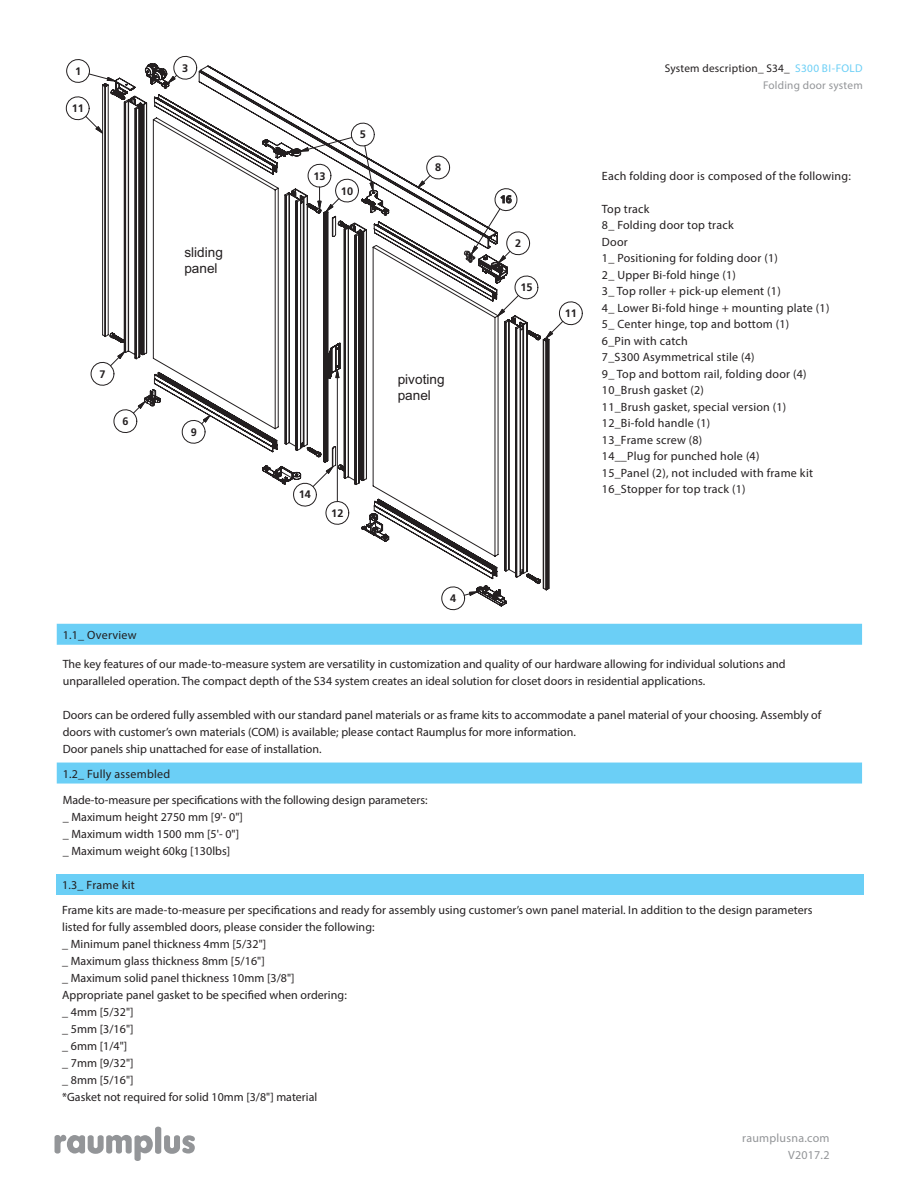
<style>
.page{position:relative;width:918px;height:1188px;background:#fff}
.page>*{position:absolute;margin:0;border:0;box-sizing:border-box;transform-origin:0 0}
.t1{font:13.65px/16.4px "Arial";color:#231f20}
.t2{font:12px/16.5px "Myriad Pro";letter-spacing:.005em;color:#231f20}
.t3{font:12px/17px "Myriad Pro";letter-spacing:.02em;color:#939598;text-align:right}
.t4{font:700 11.55px/16.4px "Frutiger LT";color:#231f20}
.t5{font:11.25px/17px "Myriad Pro";letter-spacing:.02em;color:#231f20;text-align:right}
.t6{font:700 10.95px "Frutiger LT";color:#231f20}
.t7{font:700 10.5px "Frutiger LT";color:#231f20}
.s1{color:#6bcff6}
.s2{color:#939598}
</style>
<div class="page">
<svg style="left:55px;top:1127px;width:140px;height:34px"></svg>
<div style="left:56px;top:874px;width:807px;height:21px;background:#6bcff6"></div>
<svg style="left:57px;top:624px;width:805px;height:160px"></svg>
<svg style="left:65px;top:63px;width:485px;height:544px"></svg>
<svg style="left:66px;top:59px;width:50px;height:27px"></svg>
<svg style="left:167px;top:55px;width:30px;height:29px"></svg>
<svg style="left:66px;top:93px;width:38px;height:41px"></svg>
<svg style="left:114px;top:401px;width:32px;height:35px"></svg>
<svg style="left:442px;top:583px;width:37px;height:28px"></svg>
<svg style="left:336px;top:369px;width:3px;height:9px"></svg>
<hr style="left:337px;top:378px;width:1px;height:124px;background:#231f20">
<svg style="left:91px;top:351px;width:34px;height:38px"></svg>
<svg style="left:417px;top:153px;width:33px;height:36px"></svg>
<svg style="left:182px;top:415px;width:29px;height:32px"></svg>
<svg style="left:299px;top:119px;width:76px;height:93px"></svg>
<svg style="left:545px;top:298px;width:38px;height:41px"></svg>
<svg style="left:497px;top:272px;width:41px;height:45px"></svg>
<svg style="left:293px;top:466px;width:56px;height:62px"></svg>
<svg style="left:464px;top:184px;width:66px;height:79px"></svg>
<div style="left:184px;top:246px;width:65px;height:30px;background:#fff"></div>
<div style="left:398px;top:373px;width:74px;height:33px;background:#fff"></div>
<p class="t6" style="left:75px;top:65px;width:8px">1</p>
<p class="t6" style="left:182px;top:61px;width:8px">3</p>
<p class="t6" style="left:72px;top:102px;width:14px">11</p>
<p class="t6" style="left:100px;top:367px;width:8px">7</p>
<p class="t6" style="left:122px;top:415px;width:8px">6</p>
<p class="t1" style="left:184px;top:244px;width:40px">sliding panel</p>
<p class="t6" style="left:191px;top:426px;width:8px">9</p>
<p class="t6" style="left:313px;top:169px;width:14px">13</p>
<p class="t6" style="left:360px;top:128px;width:8px">5</p>
<p class="t6" style="left:341px;top:184px;width:14px">10</p>
<p class="t6" style="left:435px;top:161px;width:8px">8</p>
<p class="t6" style="left:299px;top:488px;width:14px">14</p>
<p class="t6" style="left:331px;top:506px;width:14px">12</p>
<p class="t1" style="left:398px;top:371px;width:48px">pivoting panel</p>
<p class="t6" style="left:450px;top:592px;width:8px">4</p>
<p class="t7" style="left:500px;top:193px;width:13px">16</p>
<p class="t6" style="left:515px;top:237px;width:8px">2</p>
<p class="t6" style="left:520px;top:281px;width:14px">15</p>
<p class="t5" style="left:665px;top:60px;width:199px">System description_ S34_ <span class="s1">S300 BI-FOLD<br></span><span class="s2">Folding door system</span></p>
<p class="t6" style="left:565px;top:307px;width:14px">11</p>
<p class="t2" style="left:602px;top:167px;width:250px">Each folding door is composed of the following:</p>
<p class="t2" style="left:602px;top:200px;width:229px">Top track<br>8_ Folding door top track<br>Door<br>1_ Positioning for folding door (1)<br>2_ Upper Bi-fold hinge (1)<br>3_ Top roller + pick-up element (1)<br>4_ Lower Bi-fold hinge + mounting plate (1)<br>5_ Center hinge, top and bottom (1)<br>6_Pin with catch<br>7_S300 Asymmetrical stile (4)<br>9_ Top and bottom rail, folding door (4)<br>10_Brush gasket (2)<br>11_Brush gasket, special version (1)<br>12_Bi-fold handle (1)<br>13_Frame screw (8)<br>14__Plug for punched hole (4)<br>15_Panel (2), not included with frame kit<br>16_Stopper for top track (1)</p>
<p class="t2" style="left:63px;top:626px;width:75px">1.1_ Overview</p>
<p class="t2" style="left:63px;top:655px;width:724px;line-height:17px">The key features of our made-to-measure system are versatility in customization and quality of our hardware allowing for individual solutions and unparalleled operation. The compact depth of the S34 system creates an ideal solution for closet doors in residential applications.</p>
<p class="t2" style="left:63px;top:706px;width:760px;line-height:17px">Doors can be ordered fully assembled with our standard panel materials or as frame kits to accommodate a panel material of your choosing. Assembly of doors with customer’s own materials (COM) is available; please contact Raumplus for more information.<br>Door panels ship unattached for ease of installation.</p>
<p class="t2" style="left:63px;top:760px;width:366px;line-height:26.1px">1.2_ Fully assembled<br>Made-to-measure per specifications with the following design parameters:</p>
<p class="t2" style="left:63px;top:808px;width:182px;line-height:17px">_ Maximum height 2750 mm [9'- 0"] _ Maximum width 1500 mm [5'- 0"] _ Maximum weight 60kg [130lbs]</p>
<p class="t4" style="left:75px;top:631px;width:42px">OBJECT</p>
<p class="t4" style="left:92px;top:664px;width:8px">2<br>3</p>
<p class="t4" style="left:173px;top:681px;width:53px">10.02.210</p>
<p class="t4" style="left:92px;top:713px;width:8px">5</p>
<p class="t4" style="left:173px;top:713px;width:53px">10.02.300</p>
<p class="t4" style="left:309px;top:713px;width:80px">hinge set S300</p>
<p class="t4" style="left:92px;top:730px;width:8px">6</p>
<p class="t4" style="left:173px;top:730px;width:53px">10.02.255</p>
<p class="t4" style="left:92px;top:746px;width:8px">7</p>
<p class="t4" style="left:173px;top:746px;width:53px">15.51.0xx</p>
<p class="t4" style="left:92px;top:762px;width:8px">8</p>
<p class="t4" style="left:89px;top:795px;width:14px">10</p>
<p class="t4" style="left:173px;top:795px;width:53px">10.07.020</p>
<p class="t4" style="left:309px;top:795px;width:116px">dust excluding brush</p>
<p class="t4" style="left:89px;top:811px;width:14px">11</p>
<p class="t4" style="left:173px;top:812px;width:53px">10.07.520</p>
<p class="t4" style="left:89px;top:828px;width:14px">12</p>
<p class="t4" style="left:173px;top:828px;width:53px">10.01.807</p>
<p class="t4" style="left:89px;top:844px;width:14px">13</p>
<p class="t4" style="left:173px;top:844px;width:53px">10.07.012</p>
<p class="t4" style="left:89px;top:877px;width:14px">15</p>
<p class="t2" style="left:62px;top:872px;width:752px;line-height:25.5px">1.3_ Frame kit<br>Frame kits are made-to-measure per specifications and ready for assembly using customer’s own panel material. In addition to the design parameters</p>
<p class="t2" style="left:62px;top:918px;width:314px;line-height:17px">listed for fully assembled doors, please consider the following: _ Minimum panel thickness 4mm [5/32"]<br>_ Maximum glass thickness 8mm [5/16"]<br>_ Maximum solid panel thickness 10mm [3/8"]<br>Appropriate panel gasket to be specified when ordering:<br>_ 4mm [5/32"]<br>_ 5mm [3/16"]<br>_ 6mm [1/4"]<br>_ 7mm [9/32"]<br>_ 8mm [5/16"]<br>*Gasket not required for solid 10mm [3/8"] material</p>
<p class="t3" style="left:742px;top:1129px;width:89px">raumplusna.com<br>V2017.2</p>
</div>
